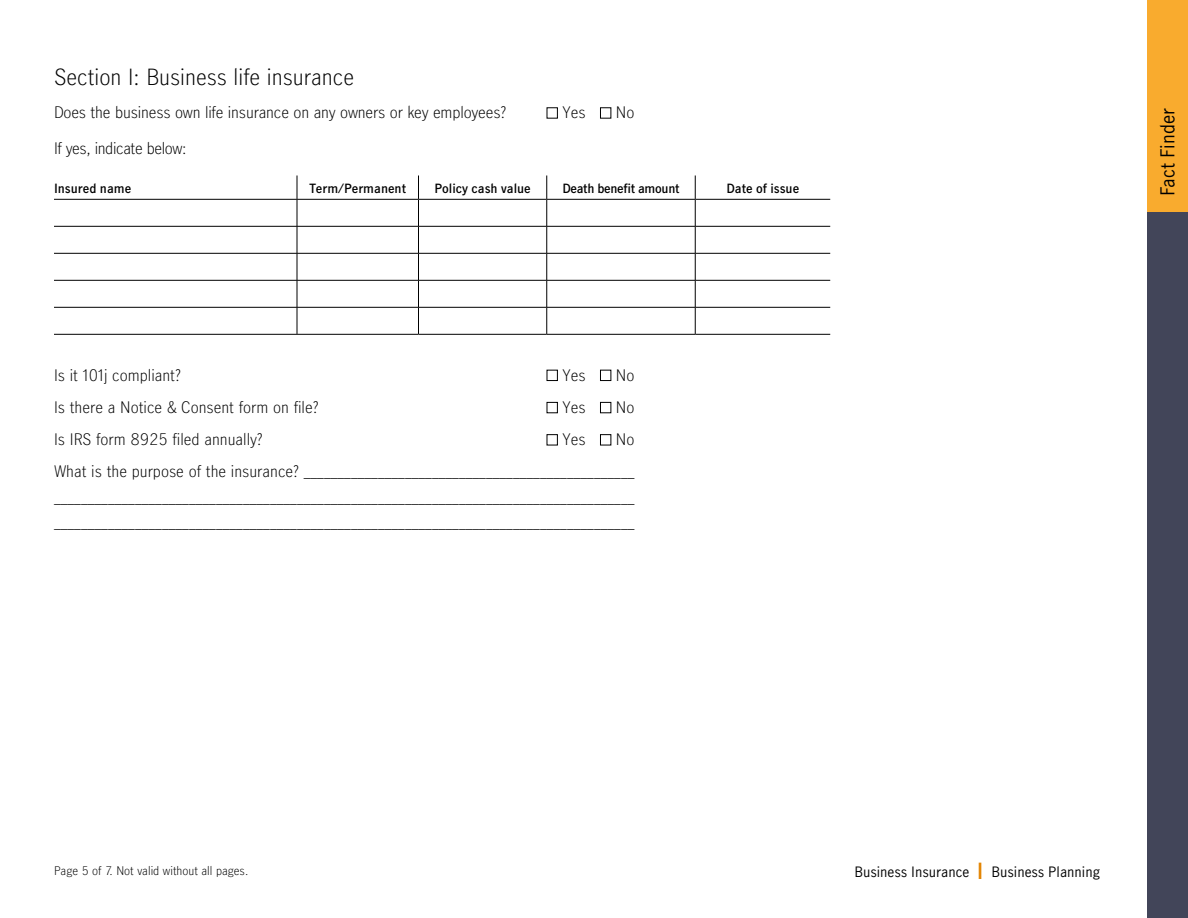
<style>
.page{position:relative;width:1188px;height:918px;background:#fff}
.page>*{position:absolute;margin:0;border:0;box-sizing:border-box;transform-origin:0 0}
.t1{font:300 21px "Manulife JH Sans";color:#000}
.t2{font:18px "Manulife JH Sans";color:#000}
.t3{font:300 15px/32.2px "Manulife JH Sans";color:#000;text-align:right}
.t4{font:300 15px "Manulife JH Sans";letter-spacing:-.025em;color:#000}
.t5{font:13.5px "Manulife JH Sans";color:#000}
.t6{font:600 12px "Manulife JH Sans";color:#000}
.t7{font:600 12px "Manulife JH Sans";letter-spacing:-.025em;color:#000}
.t8{font:300 11.25px "Manulife JH Sans";color:#000}
.s1{font-weight:600;font-size:21px;color:#e38400}
</style>
<div class="page">
<div style="left:1148px;top:0;width:40px;height:918px;background:#424559"></div>
<div style="left:1148px;top:0;width:40px;height:212px;background:#f9ab2e"></div>
<svg style="left:418px;top:176px;width:1px;height:158px"></svg>
<svg style="left:546px;top:176px;width:1px;height:158px"></svg>
<svg style="left:695px;top:176px;width:1px;height:158px"></svg>
<hr style="left:54px;top:226px;width:243px;height:1px;background:#000">
<hr style="left:297px;top:226px;width:121px;height:1px;background:#000">
<hr style="left:418px;top:226px;width:129px;height:1px;background:#000">
<hr style="left:547px;top:226px;width:148px;height:1px;background:#000">
<hr style="left:695px;top:226px;width:135px;height:1px;background:#000">
<hr style="left:54px;top:253px;width:243px;height:1px;background:#000">
<hr style="left:297px;top:253px;width:121px;height:1px;background:#000">
<hr style="left:418px;top:253px;width:129px;height:1px;background:#000">
<hr style="left:547px;top:253px;width:148px;height:1px;background:#000">
<hr style="left:695px;top:253px;width:135px;height:1px;background:#000">
<hr style="left:54px;top:280px;width:243px;height:1px;background:#000">
<hr style="left:297px;top:280px;width:121px;height:1px;background:#000">
<hr style="left:418px;top:280px;width:129px;height:1px;background:#000">
<hr style="left:547px;top:280px;width:148px;height:1px;background:#000">
<hr style="left:695px;top:280px;width:135px;height:1px;background:#000">
<svg style="left:297px;top:176px;width:1px;height:158px"></svg>
<hr style="left:54px;top:199px;width:243px;height:1px;background:#000">
<hr style="left:297px;top:199px;width:121px;height:1px;background:#000">
<hr style="left:418px;top:199px;width:129px;height:1px;background:#000">
<hr style="left:547px;top:199px;width:148px;height:1px;background:#000">
<hr style="left:695px;top:199px;width:135px;height:1px;background:#000">
<hr style="left:54px;top:307px;width:243px;height:1px;background:#000">
<hr style="left:297px;top:307px;width:121px;height:1px;background:#000">
<hr style="left:418px;top:307px;width:129px;height:1px;background:#000">
<hr style="left:547px;top:307px;width:148px;height:1px;background:#000">
<hr style="left:695px;top:307px;width:135px;height:1px;background:#000">
<hr style="left:54px;top:334px;width:243px;height:1px;background:#000">
<hr style="left:297px;top:334px;width:121px;height:1px;background:#000">
<hr style="left:418px;top:334px;width:129px;height:1px;background:#000">
<hr style="left:547px;top:334px;width:148px;height:1px;background:#000">
<hr style="left:695px;top:334px;width:135px;height:1px;background:#000">
<h1 class="t1" style="left:54px;top:62px;width:302px">Section I: Business life insurance</h1>
<p class="t3" style="left:54px;top:96px;width:454px">Does the business own life insurance on any owners or key employees?</p>
<p class="t3" style="left:546px;top:96px;width:90px">■ Yes ■ No</p>
<p class="t4" style="left:54px;top:138px;width:134px">If yes, indicate below:</p>
<p class="t6" style="left:54px;top:180px;width:79px">Insured name</p>
<p class="t6" style="left:309px;top:180px;width:98px">Term/Permanent</p>
<p class="t6" style="left:434px;top:180px;width:98px">Policy cash value</p>
<p class="t7" style="left:562px;top:180px;width:119px">Death benefit amount</p>
<p class="t6" style="left:726px;top:180px;width:74px">Date of issue</p>
<p class="t3" style="left:54px;top:358px;width:128px">Is it 101j compliant?</p>
<p class="t3" style="left:546px;top:358px;width:90px">■ Yes ■ No</p>
<p class="t3" style="left:54px;top:390px;width:266px">Is there a Notice &amp; Consent form on file?</p>
<p class="t3" style="left:546px;top:390px;width:90px">■ Yes ■ No</p>
<p class="t3" style="left:54px;top:423px;width:210px">Is IRS form 8925 filed annually?</p>
<p class="t3" style="left:54px;top:423px;width:582px">■ Yes ■ No<br>What is the purpose of the insurance? _________________________________________________</p>
<p class="t3" style="left:54px;top:484px;width:582px;line-height:25.5px;text-align:left">______________________________________________________________________________________ ______________________________________________________________________________________</p>
<p class="t2" style="left:1155px;top:196px;width:89px;rotate:-90deg">Fact Finder</p>
<p class="t8" style="left:54px;top:862px;width:196px">Page 5 of 7. Not valid without all pages.</p>
<p class="t5" style="left:854px;top:862px;width:247px">Business Insurance <span class="s1">I</span> Business Planning</p>
</div>
